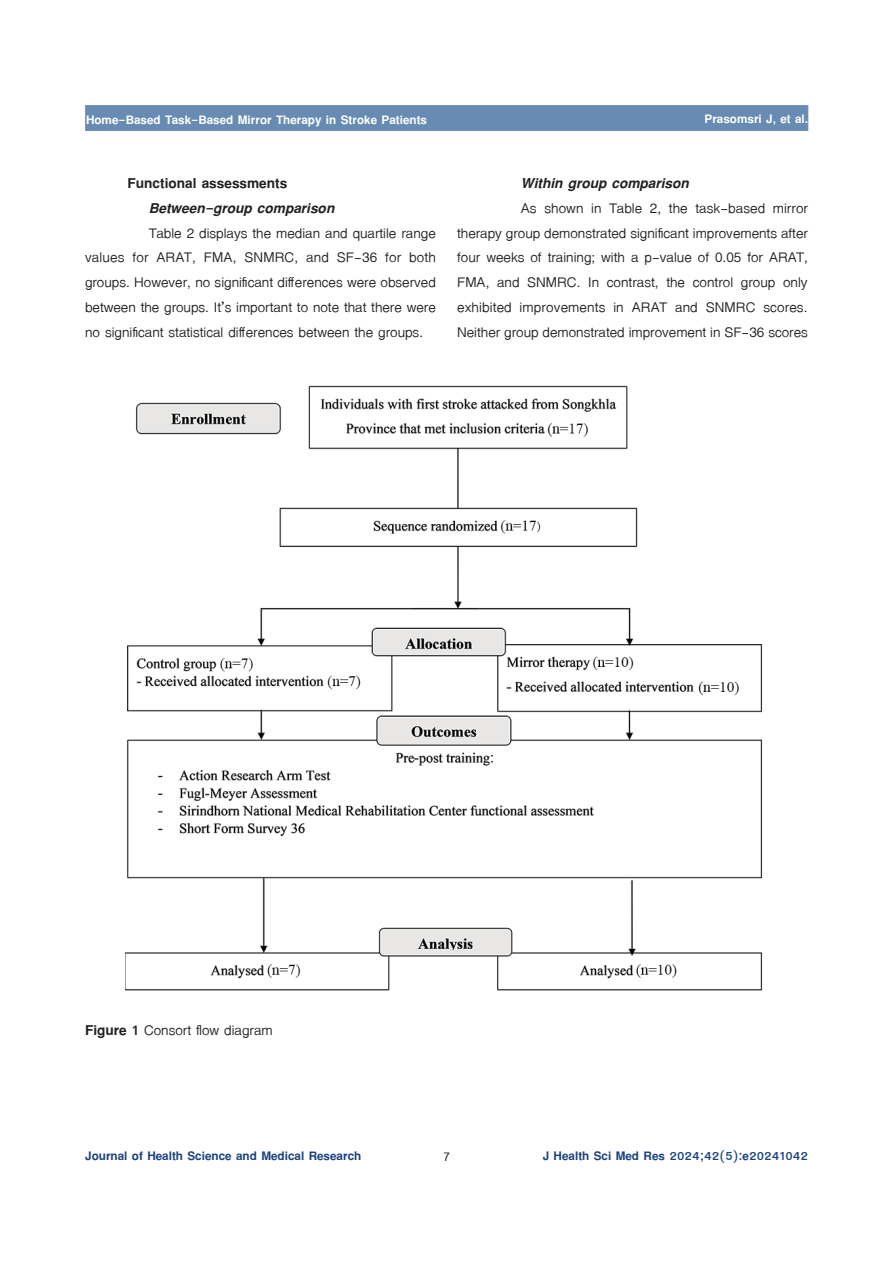
<style>
.page{position:relative;width:893px;height:1263px;background:#fff}
.page>*{position:absolute;margin:0;border:0;box-sizing:border-box;transform-origin:0 0}
.t1{font:21px/24.8px "TF Lanna";color:#231f20;text-align:justify}
.t2{font:italic 700 21px "TF Lanna";color:#231f20}
.t3{font:700 21px "TF Lanna";color:#231f20}
.t4{font:700 18px "TF Lanna";color:#1b417f}
.t5{font:700 18px "TF Lanna";color:#fff}
.t6{font:700 18px "Cordia UPC";color:#231f20}
.s1{font-weight:700}
</style>
<div class="page">
<div style="left:85px;top:105px;width:723px;height:26px;background:#678bb3;border:1px solid #678bb3"></div>
<img style="left:126px;top:385px;width:637px;height:606px">
<p class="t5" style="left:86px;top:108px;width:342px">Home-Based Task-Based Mirror Therapy in Stroke Patients</p>
<p class="t5" style="left:705px;top:108px;width:105px">Prasomsri J, et al.</p>
<p class="t3" style="left:128px;top:170px;width:161px">Functional assessments</p>
<p class="t2" style="left:149px;top:195px;width:187px">Between-group comparison</p>
<p class="t1" style="left:85px;top:221px;width:352px;text-indent:64px">Table 2 displays the median and quartile range values for ARAT, FMA, SNMRC, and SF-36 for both groups. However, no significant differences were observed between the groups. It’s important to note that there were no significant statistical differences between the groups.</p>
<p class="t2" style="left:521px;top:170px;width:169px">Within group comparison</p>
<p class="t1" style="left:457px;top:196px;width:352px;text-indent:64px">As shown in Table 2, the task-based mirror therapy group demonstrated significant improvements after four weeks of training; with a p-value of 0.05 for ARAT, FMA, and SNMRC. In contrast, the control group only exhibited improvements in ARAT and SNMRC scores.<br>Neither group demonstrated improvement in SF-36 scores</p>
<p class="t1" style="left:85px;top:1018px;width:189px"><span class="s1">Figure 1</span> Consort flow diagram</p>
<p class="t4" style="left:85px;top:1145px;width:277px">Journal of Health Science and Medical Research</p>
<p class="t6" style="left:443px;top:1146px;width:8px">7</p>
<p class="t4" style="left:543px;top:1145px;width:267px">J Health Sci Med Res 2024;42(5):e20241042</p>
</div>
